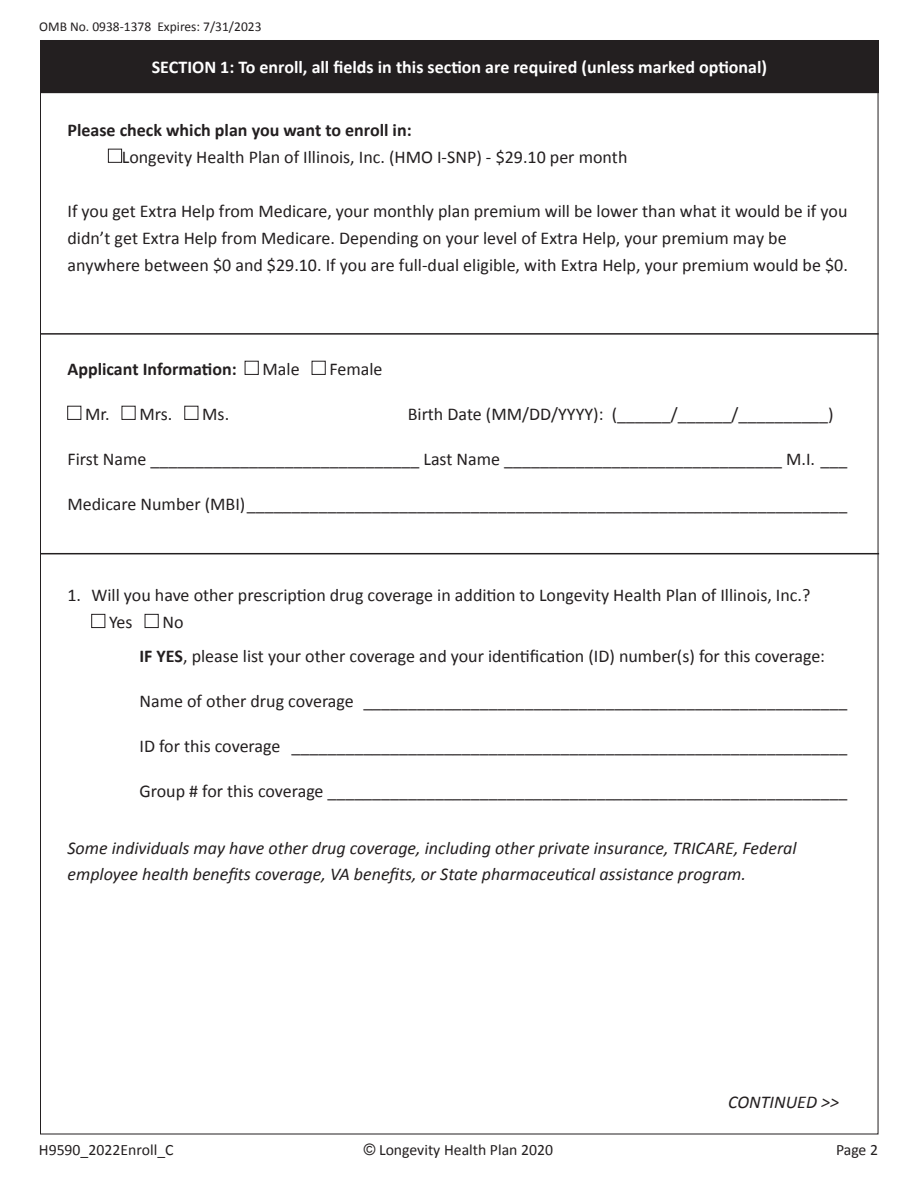
<style>
.page{position:relative;width:918px;height:1188px;background:#fff}
.page>*{position:absolute;margin:0;border:0;box-sizing:border-box;transform-origin:0 0}
.t1{font:18px/27px "Calibri";color:#231f20}
.t2{font:italic 18px/25.5px "Calibri";color:#231f20}
.t3{font:700 18px "Calibri";color:#fff}
.t4{font:700 18px "Calibri";color:#231f20}
.t5{font:15.75px "Calibri";color:#231f20}
.t6{font:13.5px "Calibri";color:#231f20}
.s1{font-weight:700}
.s2{font-family:"Arial"}
</style>
<div class="page">
<div style="left:41px;top:40px;width:837px;height:53px;background:#231f20"></div>
<div style="left:108px;top:149px;width:14px;height:14px;border:1px solid #231f20"></div>
<hr style="left:40px;top:333px;width:839px;height:2px;background:#231f20">
<div style="left:245px;top:361px;width:13px;height:14px;border:1px solid #231f20"></div>
<div style="left:312px;top:361px;width:13px;height:14px;border:1px solid #231f20"></div>
<div style="left:68px;top:406px;width:13px;height:14px;border:1px solid #231f20"></div>
<div style="left:122px;top:406px;width:13px;height:14px;border:1px solid #231f20"></div>
<div style="left:185px;top:406px;width:13px;height:14px;border:1px solid #231f20"></div>
<hr style="left:41px;top:553px;width:838px;height:1px;background:#231f20">
<div style="left:91px;top:614px;width:14px;height:14px;border:1px solid #231f20"></div>
<div style="left:145px;top:614px;width:13px;height:14px;border:1px solid #231f20"></div>
<p class="t6" style="left:39px;top:18px;width:224px">OMB No. 0938-1378 Expires: 7/31/2023</p>
<h1 class="t3" style="left:152px;top:55px;width:617px">SECTION 1: To enroll, all fields in this section are required (unless marked optional)</h1>
<h2 class="t4" style="left:68px;top:117px;width:346px">Please check which plan you want to enroll in:</h2>
<p class="t1" style="left:122px;top:142px;width:507px">Longevity Health Plan of Illinois, Inc. (HMO I-SNP) - $29.10 per month</p>
<p class="t1" style="left:68px;top:196px;width:782px">If you get Extra Help from Medicare, your monthly plan premium will be lower than what it would be if you didn’t get Extra Help from Medicare. Depending on your level of Extra Help, your premium may be anywhere between $0 and $29.10. If you are full-dual eligible, with Extra Help, your premium would be $0.</p>
<h2 class="t4" style="left:68px;top:356px;width:171px">Applicant Information:</h2>
<p class="t1" style="left:263px;top:354px;width:39px">Male</p>
<p class="t1" style="left:330px;top:354px;width:55px">Female</p>
<p class="t1" style="left:85px;top:399px;width:26px">Mr.</p>
<p class="t1" style="left:139px;top:399px;width:34px">Mrs.</p>
<p class="t1" style="left:202px;top:399px;width:28px">Ms.</p>
<p class="t1" style="left:408px;top:399px;width:427px">Birth Date (MM/DD/YYYY): (______/______/__________)</p>
<p class="t1" style="left:67px;top:444px;width:781px">First Name ______________________________ Last Name _______________________________ M.I. ___</p>
<p class="t1" style="left:67px;top:489px;width:781px">Medicare Number (MBI) ___________________________________________________________________</p>
<p class="t1" style="left:109px;top:580px;width:703px;text-indent:-42px">1. Will you have other prescription drug coverage in addition to Longevity Health Plan of Illinois, Inc.?<br>Yes</p>
<p class="t1" style="left:163px;top:607px;width:23px">No</p>
<p class="t1" style="left:139px;top:641px;width:687px"><span class="s1">IF YES</span>, please list your other coverage and your identification (ID) number(s) for this coverage:</p>
<p class="t1" style="left:139px;top:686px;width:709px">Name of other drug coverage ______________________________________________________</p>
<p class="t1" style="left:139px;top:731px;width:709px">ID for this coverage ______________________________________________________________</p>
<p class="t1" style="left:139px;top:776px;width:709px">Group # for this coverage __________________________________________________________</p>
<p class="t2" style="left:67px;top:835px;width:731px">Some individuals may have other drug coverage, including other private insurance, TRICARE, Federal employee health benefits coverage, VA benefits, or State pharmaceutical assistance program.</p>
<p class="t2" style="left:728px;top:1089px;width:112px">CONTINUED &gt;&gt;</p>
<p class="t5" style="left:39px;top:1140px;width:136px">H9590_2022Enroll_C</p>
<p class="t5" style="left:364px;top:1140px;width:191px"><span class="s2">©</span> Longevity Health Plan 2020</p>
<p class="t5" style="left:836px;top:1140px;width:44px">Page 2</p>
</div>
